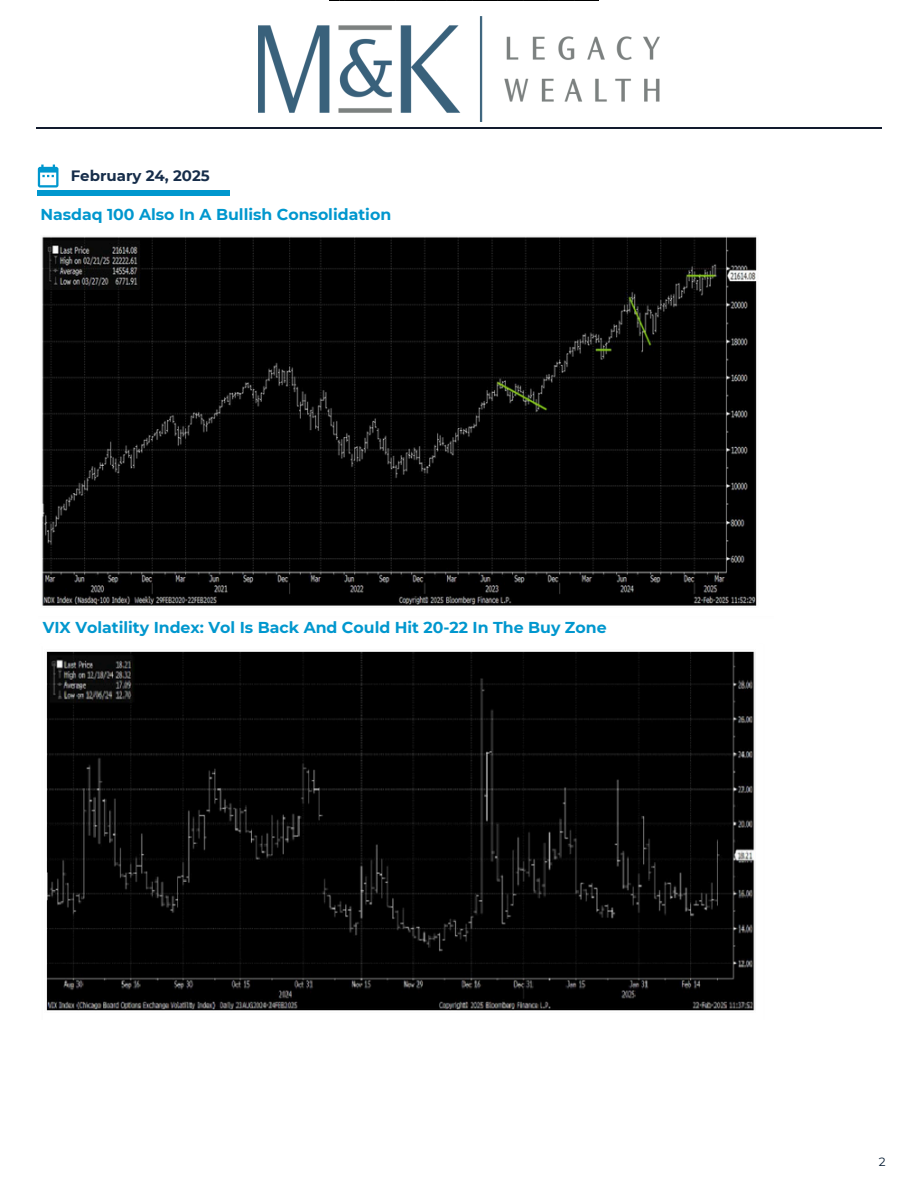
<style>
.page{position:relative;width:918px;height:1188px;background:#fff}
.page>*{position:absolute;margin:0;border:0;box-sizing:border-box;transform-origin:0 0}
.t1{font:700 15.75px "Montserrat";color:#0097ce}
.t2{font:700 15px "Montserrat";color:#162d4a}
.t3{font:12px "Montserrat";color:#00182f}
</style>
<div class="page">
<svg style="left:38px;top:165px;width:21px;height:23px"></svg>
<hr style="left:38px;top:191px;width:192px;height:4px;background:#0097ce">
<hr style="left:36px;top:127px;width:846px;height:2px;background:#121b2e">
<img style="left:329px;top:0;width:269px;height:1px">
<img style="left:42px;top:236px;width:715px;height:775px">
<img style="left:259px;top:17px;width:400px;height:105px">
<p class="t2" style="left:71px;top:167px;width:141px">February 24, 2025</p>
<h1 class="t1" style="left:40px;top:205px;width:352px">Nasdaq 100 Also In A Bullish Consolidation</h1>
<h1 class="t1" style="left:43px;top:618px;width:565px">VIX Volatility Index: Vol Is Back And Could Hit 20-22 In The Buy Zone</h1>
<p class="t3" style="left:879px;top:1155px;width:8px">2</p>
</div>
